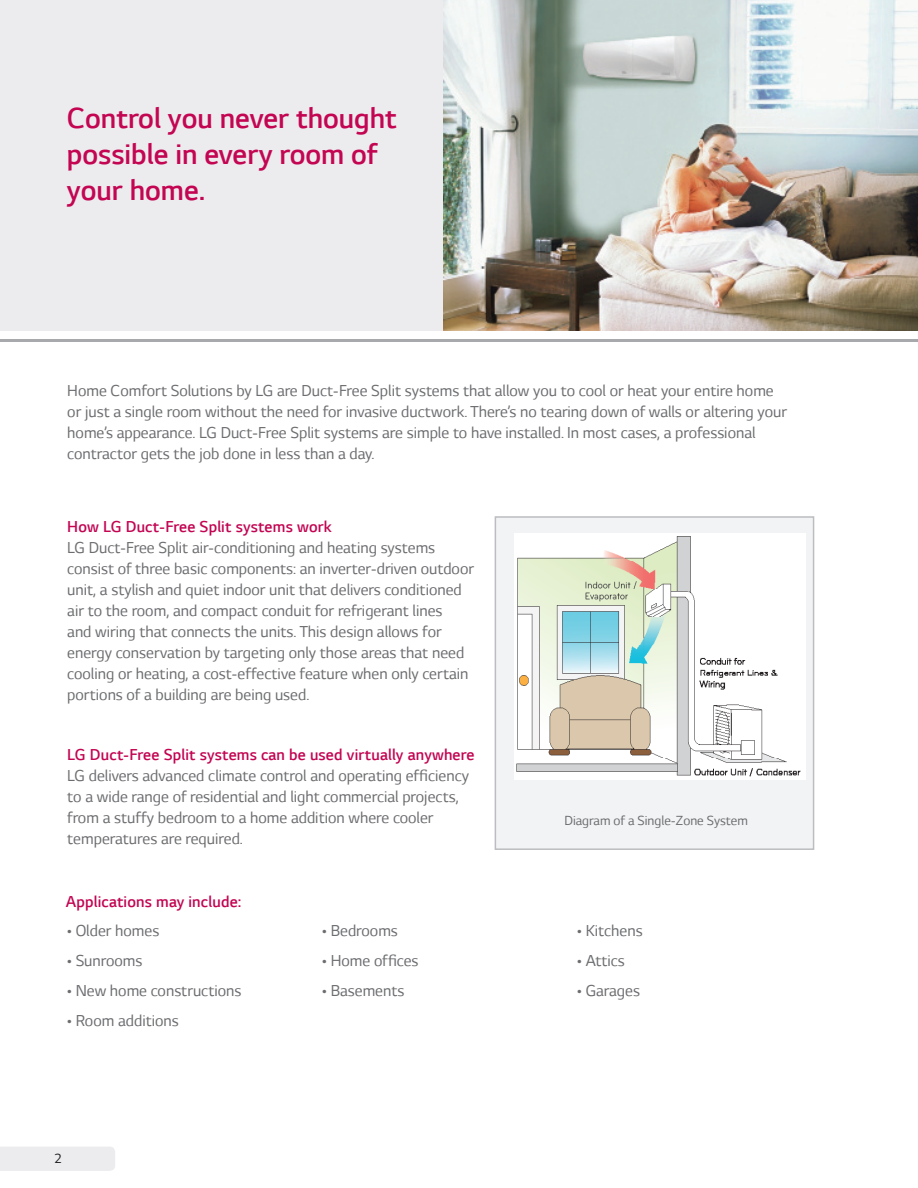
<style>
.page{position:relative;width:918px;height:1188px;background:#fff}
.page>*{position:absolute;margin:0;border:0;box-sizing:border-box;transform-origin:0 0}
.t1{font:300 33px/36px "LG Smart";color:#c30552}
.t2{font:18px/21px "LG Smart";color:#6c6d70}
.t3{font:300 18px "LG Smart";letter-spacing:.01em;color:#c30552}
.t4{font:15px "LG Smart";color:#6c6d70}
.t5{font:15px "LG Smart";color:#231f20}
</style>
<div class="page">
<div style="left:0;top:1147px;width:115px;height:24px;background:#ececee"></div>
<div style="left:0;top:0;width:918px;height:331px;background:#ececee"></div>
<img style="left:443px;top:0;width:475px;height:331px">
<hr style="left:0;top:339px;width:918px;height:3px;background:#a8a9ad">
<div style="left:495px;top:517px;width:319px;height:332px;background:#f2f3f4"></div>
<img style="left:514px;top:533px;width:291px;height:247px">
<div style="left:495px;top:516px;width:319px;height:334px;border:2px solid #bcbdc0"></div>
<p class="t1" style="left:67px;top:100px;width:331px">Control you never thought possible in every room of your home.</p>
<p class="t2" style="left:67px;top:380px;width:721px">Home Comfort Solutions by LG are Duct-Free Split systems that allow you to cool or heat your entire home or just a single room without the need for invasive ductwork. There’s no tearing down of walls or altering your home’s appearance. LG Duct-Free Split systems are simple to have installed. In most cases, a professional contractor gets the job done in less than a day.</p>
<p class="t3" style="left:67px;top:517px;width:266px">How LG Duct-Free Split systems work</p>
<p class="t2" style="left:67px;top:538px;width:408px">LG Duct-Free Split air-conditioning and heating systems consist of three basic components: an inverter-driven outdoor unit, a stylish and quiet indoor unit that delivers conditioned air to the room, and compact conduit for refrigerant lines<br>and wiring that connects the units. This design allows for energy conservation by targeting only those areas that need cooling or heating, a cost-effective feature when only certain portions of a building are being used.</p>
<p class="t3" style="left:67px;top:745px;width:409px">LG Duct-Free Split systems can be used virtually anywhere</p>
<p class="t2" style="left:67px;top:765px;width:403px">LG delivers advanced climate control and operating efficiency to a wide range of residential and light commercial projects, from a stuffy bedroom to a home addition where cooler temperatures are required.</p>
<p class="t3" style="left:66px;top:892px;width:177px">Applications may include:</p>
<p class="t2" style="left:67px;top:920px;width:94px">• Older homes</p>
<p class="t2" style="left:67px;top:950px;width:77px">• Sunrooms</p>
<p class="t2" style="left:67px;top:980px;width:176px">• New home constructions</p>
<p class="t2" style="left:67px;top:1010px;width:113px">• Room additions</p>
<p class="t5" style="left:54px;top:1150px;width:9px">2</p>
<p class="t2" style="left:322px;top:920px;width:77px">• Bedrooms</p>
<p class="t2" style="left:322px;top:950px;width:98px">• Home offices</p>
<p class="t2" style="left:322px;top:980px;width:84px">• Basements</p>
<p class="t4" style="left:564px;top:812px;width:185px">Diagram of a Single-Zone System</p>
<p class="t2" style="left:577px;top:920px;width:67px">• Kitchens</p>
<p class="t2" style="left:577px;top:950px;width:49px">• Attics</p>
<p class="t2" style="left:577px;top:980px;width:64px">• Garages</p>
</div>
